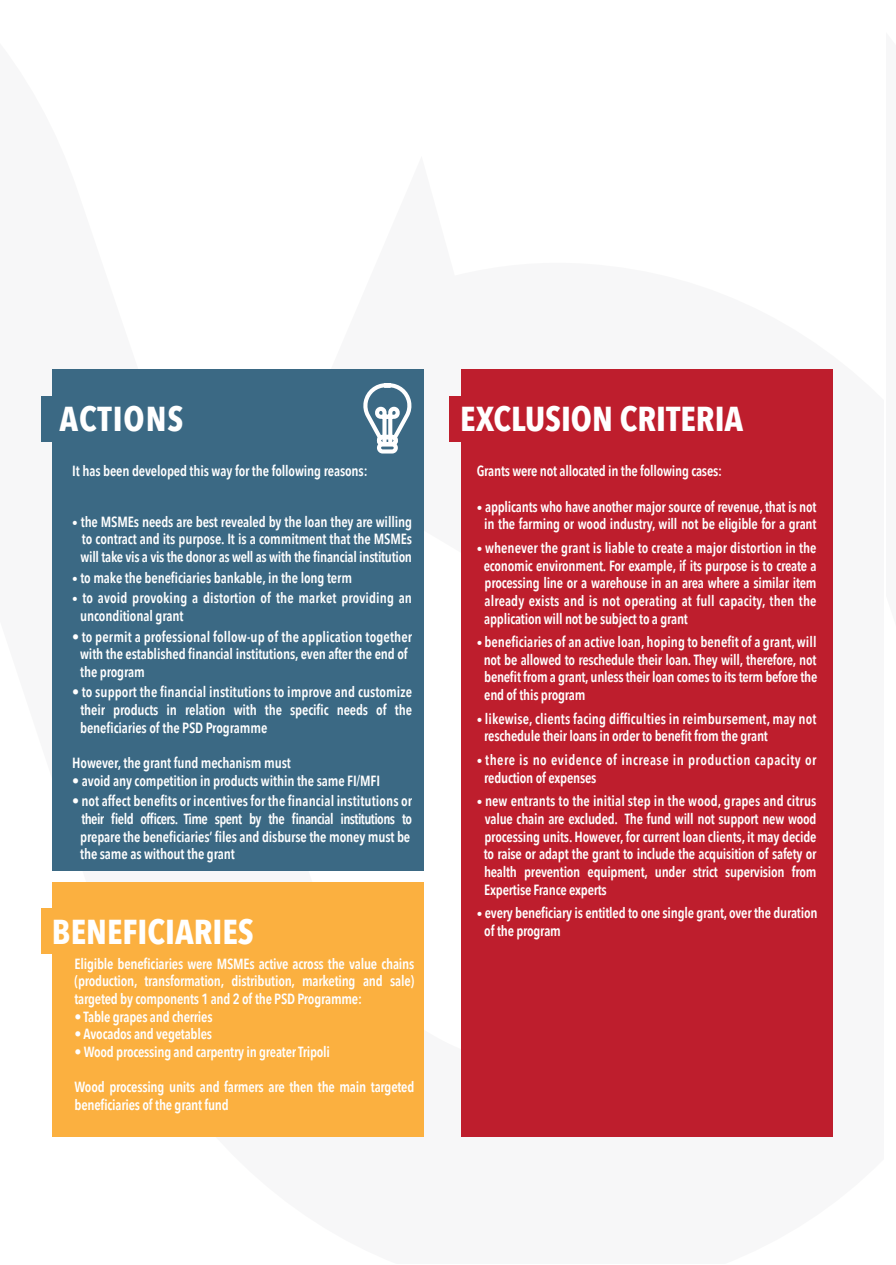
<style>
.page{position:relative;width:896px;height:1265px;background:#fff}
.page>*{position:absolute;margin:0;border:0;box-sizing:border-box;transform-origin:0 0}
.t1{font:700 34.5px "Avenir Next Condensed";color:#fff}
.t2{font:700 34.5px "Avenir Next Condensed";letter-spacing:.025em;color:#fff}
.t3{font:600 14.7px/17.7px "Avenir Next Condensed";letter-spacing:-.015em;color:#fff;text-align:justify;scale:.96 1}
.t4{font:600 14.7px/17.7px "Avenir Next Condensed";letter-spacing:.005em;color:#fff;scale:.96 1}
.t5{font:600 14.7px/17.7px "Avenir Next Condensed";letter-spacing:.035em;color:#fff;scale:.96 1}
.s1{font-size:11.7px}
</style>
<div class="page">
<div style="left:41px;top:396px;width:237px;height:45px;background:#3b6984"></div>
<div style="left:52px;top:369px;width:372px;height:501px;background:#3b6984"></div>
<div style="left:449px;top:396px;width:237px;height:45px;background:#be1e2d"></div>
<div style="left:461px;top:369px;width:371px;height:767px;background:#be1e2d"></div>
<div style="left:41px;top:908px;width:237px;height:45px;background:#fbb040"></div>
<div style="left:52px;top:882px;width:372px;height:254px;background:#fbb040"></div>
<svg style="left:363px;top:383px;width:49px;height:58px"></svg>
<div style="left:377px;top:435px;width:21px;height:11px;border:4px solid #fff;border-radius:4px"></div>
<div style="left:377px;top:442px;width:21px;height:11px;border:4px solid #fff;border-radius:4px"></div>
<h1 class="t2" style="left:60px;top:397px;width:125px">ACTIONS</h1>
<h1 class="t1" style="left:460px;top:397px;width:284px">EXCLUSION CRITERIA</h1>
<p class="t3" style="left:476px;top:462px;width:257px">Grants were not allocated in the following cases:</p>
<p class="t3" style="left:476px;top:497px;width:355px;text-align:center"><span class="s1">•</span> applicants who have another major source of revenue, that is not in the farming or wood industry, will not be eligible for a grant</p>
<p class="t3" style="left:484px;top:538px;width:348px;text-indent:-7px"><span class="s1">•</span> whenever the grant is liable to create a major distortion in the economic environment. For example, if its purpose is to create a processing line or a warehouse in an area where a similar item already exists and is not operating at full capacity, then the application will not be subject to a grant</p>
<p class="t3" style="left:483px;top:632px;width:349px;text-indent:-7px"><span class="s1">•</span> beneficiaries of an active loan, hoping to benefit of a grant, will not be allowed to reschedule their loan. They will, therefore, not benefit from a grant, unless their loan comes to its term before the end of this program</p>
<p class="t4" style="left:484px;top:709px;width:347px;text-indent:-8px"><span class="s1">•</span> likewise, clients facing difficulties in reimbursement, may not reschedule their loans in order to benefit from the grant</p>
<p class="t5" style="left:484px;top:750px;width:347px;text-indent:-8px"><span class="s1">•</span> there is no evidence of increase in production capacity or reduction of expenses</p>
<p class="t3" style="left:484px;top:792px;width:348px;text-indent:-7px"><span class="s1">•</span> new entrants to the initial step in the wood, grapes and citrus value chain are excluded. The fund will not support new wood processing units. However, for current loan clients, it may decide to raise or adapt the grant to include the acquisition of safety or health prevention equipment, under strict supervision from Expertise France experts</p>
<p class="t3" style="left:476px;top:903px;width:356px"><span class="s1">•</span> every beneficiary is entitled to one single grant, over the duration</p>
<p class="t3" style="left:72px;top:462px;width:309px">It has been developed this way for the following reasons:</p>
<p class="t3" style="left:80px;top:512px;width:347px;text-indent:-8px"><span class="s1">•</span> the MSMEs needs are best revealed by the loan they are willing to contract and its purpose. It is a commitment that the MSMEs will take vis a vis the donor as well as with the financial institution</p>
<p class="t3" style="left:72px;top:568px;width:293px"><span class="s1">•</span> to make the beneficiaries bankable, in the long term</p>
<p class="t4" style="left:80px;top:588px;width:347px;text-indent:-8px"><span class="s1">•</span> to avoid provoking a distortion of the market providing an unconditional grant</p>
<p class="t3" style="left:80px;top:627px;width:347px;text-align:left;text-indent:-8px">• to permit a professional follow-up of the application together with the established financial institutions, even after the end of the program</p>
<p class="t3" style="left:80px;top:683px;width:347px;text-indent:-8px">• to support the financial institutions to improve and customize their products in relation with the specific needs of the beneficiaries of the PSD Programme</p>
<p class="t3" style="left:72px;top:753px;width:229px">However, the grant fund mechanism must</p>
<p class="t3" style="left:72px;top:771px;width:322px">• avoid any competition in products within the same FI/MFI</p>
<p class="t3" style="left:80px;top:792px;width:347px;text-align:left;text-indent:-8px">• not affect benefits or incentives for the financial institutions or their field officers. Time spent by the financial institutions to prepare the beneficiaries’ files and disburse the money must be the same as without the grant</p>
<h1 class="t1" style="left:52px;top:910px;width:203px">BENEFICIARIES</h1>
<p class="t3" style="left:484px;top:921px;width:81px">of the program</p>
<p class="t3" style="left:74px;top:954px;width:355px">Eligible beneficiaries were MSMEs active across the value chains (production, transformation, distribution, marketing and sale) targeted by components 1 and 2 of the PSD Programme:</p>
<p class="t3" style="left:74px;top:1007px;width:145px">• Table grapes and cherries</p>
<p class="t3" style="left:74px;top:1024px;width:145px">• Avocados and vegetables</p>
<p class="t3" style="left:74px;top:1042px;width:268px">• Wood processing and carpentry in greater Tripoli</p>
<p class="t3" style="left:74px;top:1077px;width:355px">Wood processing units and farmers are then the main targeted beneficiaries of the grant fund</p>
</div>
